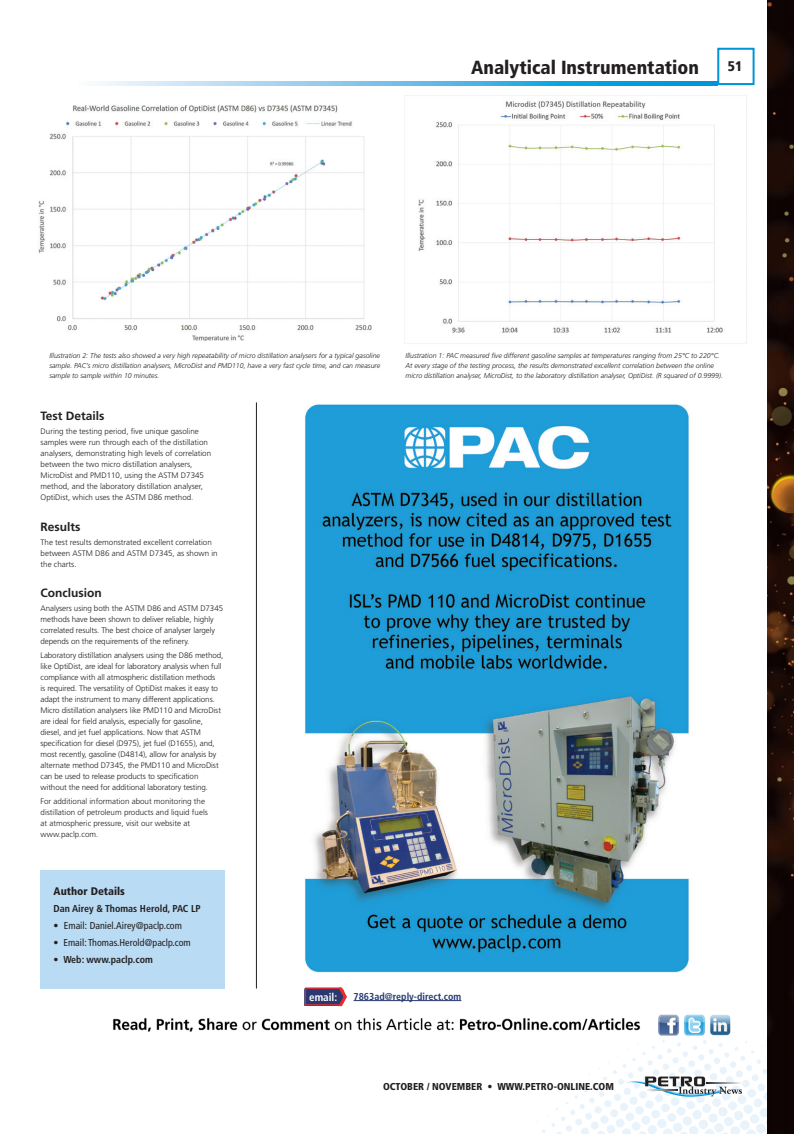
<style>
.page{position:relative;width:794px;height:1134px;background:#fff}
.page>*{position:absolute;margin:0;border:0;box-sizing:border-box;transform-origin:0 0}
.t1{font:900 condensed 19px "Frutiger";color:#231f20}
.t2{font:900 condensed 14px "Frutiger";color:#231f20}
.t3{font:700 12px "Frutiger";color:#231f20}
.t4{font:900 condensed 11px "Frutiger";color:#231f20}
.t5{font:700 condensed 11px "Frutiger";color:#fff}
.t6{font:condensed 10px "Frutiger";color:#231f20}
.t7{font:700 condensed 10px "Frutiger";color:#231f20}
.t8{font:900 condensed 10px "Frutiger";color:#231f20}
.PR_Body_Text{font:700 condensed 10px "Frutiger";color:#253870}
.t9{font:300 8px/11px "Frutiger";letter-spacing:-.01em;color:#231f20}
.t10{font:italic 300 7px/10px "Frutiger";color:#231f20}
.s1{font-weight:700}
.s2{font-weight:400}
</style>
<div class="page">
<div style="left:40px;top:870px;width:184px;height:118px;background:#b9dbf3"></div>
<hr style="left:256px;top:402px;width:1px;height:586px;background:#231f20">
<svg style="left:537px;top:1040px;width:230px;height:94px"></svg>
<svg style="left:645px;top:1090px;width:33px;height:1px"></svg>
<svg style="left:706px;top:1082px;width:36px;height:1px"></svg>
<img style="left:405px;top:95px;width:342px;height:249px">
<img style="left:38px;top:105px;width:334px;height:235px">
<img style="left:113px;top:1014px;width:618px;height:22px">
<svg style="left:304px;top:987px;width:43px;height:20px"></svg>
<hr style="left:353px;top:1000px;width:108px;height:1px;background:#253870">
<img style="left:305px;top:404px;width:384px;height:568px">
<div style="left:717px;top:48px;width:37px;height:37px;background:#fff;border:2px solid #0095d9"></div>
<img style="left:767px;top:0;width:27px;height:1134px">
<svg style="left:96px;top:81px;width:621px;height:4px;background:#69bfe9"></svg>
<p class="t1" style="left:471px;top:56px;width:229px">Analytical Instrumentation</p>
<p class="t2" style="left:728px;top:58px;width:16px">51</p>
<p class="t10" style="left:49px;top:351px;width:332px;text-align:justify">Illustration 2: The tests also showed a very high repeatability of micro distillation analysers for a typical gasoline sample. PAC’s micro distillation analysers, MicroDist and PMD110, have a very fast cycle time, and can measure sample to sample within 10 minutes.</p>
<p class="t3" style="left:41px;top:409px;width:66px">Test Details</p>
<p class="t9" style="left:41px;top:426px;width:172px">During the testing period, five unique gasoline samples were run through each of the distillation analysers, demonstrating high levels of correlation between the two micro distillation analysers, MicroDist and PMD110, using the ASTM D7345 method, and the laboratory distillation analyser, OptiDist, which uses the ASTM D86 method.</p>
<p class="t3" style="left:41px;top:519px;width:41px">Results</p>
<p class="t9" style="left:41px;top:536px;width:178px">The test results demonstrated excellent correlation between ASTM D86 and ASTM D7345, as shown in the charts.</p>
<p class="t3" style="left:41px;top:586px;width:63px">Conclusion</p>
<p class="t9" style="left:41px;top:603px;width:184px">Analysers using both the ASTM D86 and ASTM D7345 methods have been shown to deliver reliable, highly correlated results. The best choice of analyser largely depends on the requirements of the refinery.</p>
<p class="t9" style="left:41px;top:650px;width:184px">Laboratory distillation analysers using the D86 method, like OptiDist, are ideal for laboratory analysis when full compliance with all atmospheric distillation methods<br>is required. The versatility of OptiDist makes it easy to adapt the instrument to many different applications.<br>Micro distillation analysers like PMD110 and MicroDist are ideal for field analysis, especially for gasoline, diesel, and jet fuel applications. Now that ASTM specification for diesel (D975), jet fuel (D1655), and, most recently, gasoline (D4814), allow for analysis by alternate method D7345, the PMD110 and MicroDist can be used to release products to specification without the need for additional laboratory testing.</p>
<p class="t9" style="left:41px;top:795px;width:169px">For additional information about monitoring the distillation of petroleum products and liquid fuels at atmospheric pressure, visit our website at www.paclp.com.</p>
<p class="t4" style="left:54px;top:885px;width:73px">Author Details</p>
<p class="t7" style="left:54px;top:903px;width:149px">Dan Airey &amp; Thomas Herold, PAC LP</p>
<p class="t6" style="left:54px;top:920px;width:130px"><span class="s1">•</span> Email: Daniel.Airey@paclp.com</p>
<p class="t6" style="left:54px;top:937px;width:139px">• Email: Thomas.Herold@paclp.com</p>
<p class="t7" style="left:54px;top:954px;width:101px"><span class="s2">•</span> Web: www.paclp.com</p>
<p class="t10" style="left:405px;top:351px;width:319px">Illustration 1: PAC measured five different gasoline samples at temperatures ranging from 25°C to 220°C.<br>At every stage of the testing process, the results demonstrated excellent correlation between the online micro distillation analyser, MicroDist, to the laboratory distillation analyser, OptiDist. (R squared of 0.9999).</p>
<p class="t5" style="left:309px;top:990px;width:30px">email:</p>
<p class="PR_Body_Text" style="left:353px;top:990px;width:109px">7863ad@reply-direct.com</p>
<p class="t8" style="left:383px;top:1080px;width:232px">OCTOBER / NOVEMBER • WWW.PETRO-ONLINE.COM</p>
</div>
